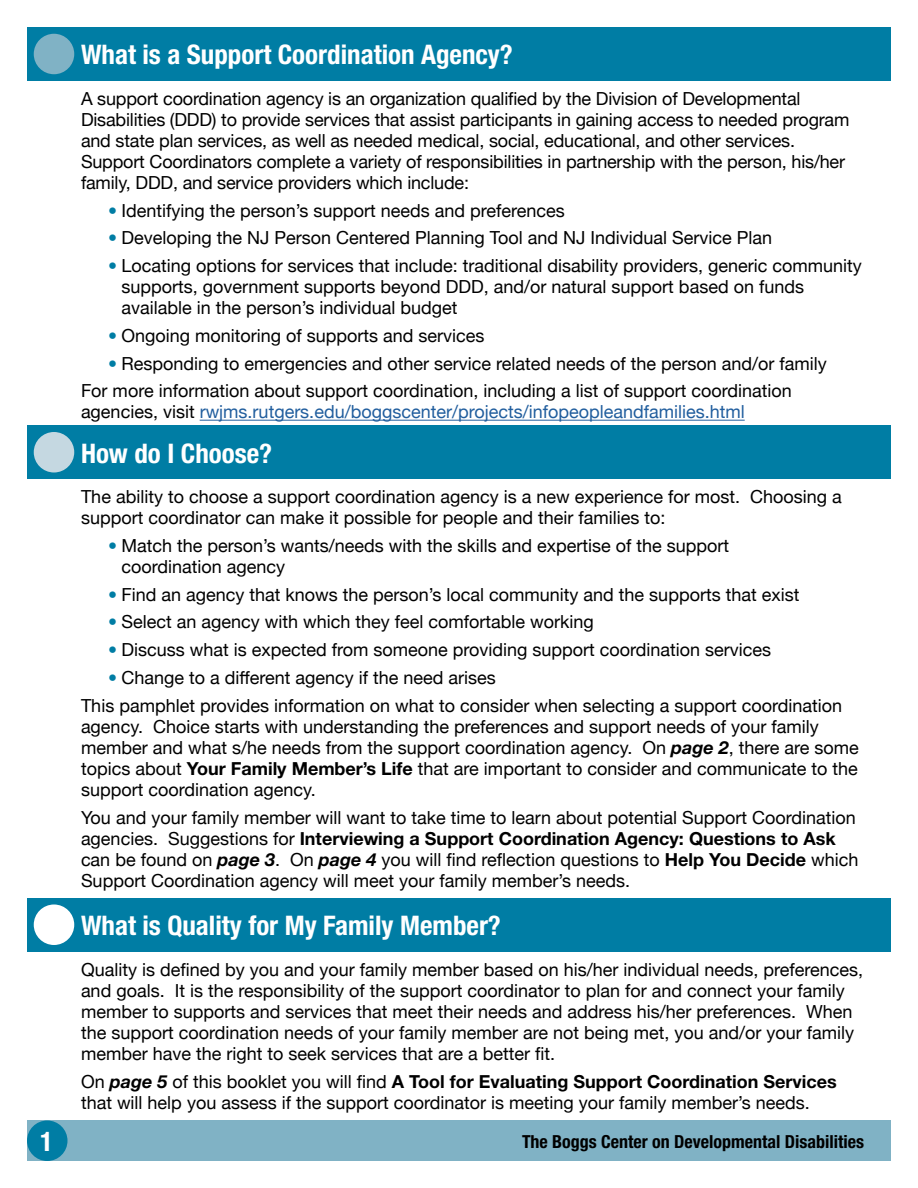
<style>
.page{position:relative;width:918px;height:1188px;background:#fff}
.page>*{position:absolute;margin:0;border:0;box-sizing:border-box;transform-origin:0 0}
.t1{font:700 condensed 27px "Helvetica Neue";color:#fff}
.t2{font:18px/21px "Helvetica Neue";color:#000}
.t3{font:18px "Helvetica Neue";color:#215e9e}
.t4{font:700 condensed 18px "Helvetica Neue";color:#000}
.s1{color:#007da4}
.s2{color:#000}
.s3{font-weight:700;font-style:italic}
.s4{font-weight:700}
</style>
<div class="page">
<div style="left:27px;top:1120px;width:864px;height:41px;background:#80b2c5"></div>
<div style="left:27px;top:1120px;width:41px;height:41px;background:#007da4;border-radius:50%"></div>
<div style="left:27px;top:27px;width:864px;height:54px;background:#007da4"></div>
<div style="left:34px;top:34px;width:40px;height:40px;background:#80b2c5;border-radius:50%"></div>
<div style="left:27px;top:425px;width:864px;height:54px;background:#007da4"></div>
<div style="left:34px;top:432px;width:40px;height:40px;background:#c5d8e1;border-radius:50%"></div>
<div style="left:27px;top:898px;width:864px;height:54px;background:#007da4"></div>
<div style="left:34px;top:904px;width:40px;height:41px;background:#fff;border-radius:50%"></div>
<hr style="left:200px;top:420px;width:545px;height:1px;background:#215e9e">
<h1 class="t1" style="left:81px;top:39px;width:433px">What is a Support Coordination Agency?</h1>
<p class="t2" style="left:81px;top:87px;width:770px">A support coordination agency is an organization qualified by the Division of Developmental Disabilities (DDD) to provide services that assist participants in gaining access to needed program and state plan services, as well as needed medical, social, educational, and other services.<br>Support Coordinators complete a variety of responsibilities in partnership with the person, his/her family, DDD, and service providers which include:</p>
<p class="t2" style="left:108px;top:198px;width:458px"><span class="s1">•</span> Identifying the person’s support needs and preferences</p>
<p class="t2" style="left:108px;top:226px;width:666px"><span class="s1">•</span> Developing the NJ Person Centered Planning Tool and NJ Individual Service Plan</p>
<p class="t2" style="left:122px;top:254px;width:742px;text-indent:-14px"><span class="s1">•</span> Locating options for services that include: traditional disability providers, generic community supports, government supports beyond DDD, and/or natural support based on funds available in the person’s individual budget</p>
<p class="t2" style="left:108px;top:324px;width:378px"><span class="s1">•</span> Ongoing monitoring of supports and services</p>
<p class="t2" style="left:81px;top:348px;width:747px;line-height:27.8px;text-indent:27px"><span class="s1">•</span> Responding to emergencies and other service related needs of the person and/or family<br>For more information about support coordination, including a list of support coordination</p>
<p class="t3" style="left:81px;top:397px;width:665px"><span class="s2">agencies, visit</span> rwjms.rutgers.edu/boggscenter/projects/infopeopleandfamilies.html</p>
<h1 class="t1" style="left:81px;top:437px;width:193px">How do I Choose?</h1>
<p class="t2" style="left:81px;top:485px;width:762px">The ability to choose a support coordination agency is a new experience for most. Choosing a support coordinator can make it possible for people and their families to:</p>
<p class="t2" style="left:122px;top:534px;width:609px;text-indent:-14px"><span class="s1">•</span> Match the person’s wants/needs with the skills and expertise of the support coordination agency</p>
<p class="t2" style="left:108px;top:583px;width:693px"><span class="s1">•</span> Find an agency that knows the person’s local community and the supports that exist</p>
<p class="t2" style="left:108px;top:610px;width:487px"><span class="s1">•</span> Select an agency with which they feel comfortable working</p>
<p class="t2" style="left:108px;top:638px;width:665px"><span class="s1">•</span> Discuss what is expected from someone providing support coordination services</p>
<p class="t2" style="left:81px;top:662px;width:763px;line-height:27.8px;text-indent:27px"><span class="s1">•</span> Change to a different agency if the need arises<br>This pamphlet provides information on what to consider when selecting a support coordination</p>
<p class="t2" style="left:81px;top:715px;width:779px">agency. Choice starts with understanding the preferences and support needs of your family member and what s/he needs from the support coordination agency. On <span class="s3">page 2</span>, there are some topics about <span class="s4">Your Family Member’s Life</span> that are important to consider and communicate to the support coordination agency.</p>
<p class="t2" style="left:81px;top:805px;width:779px">You and your family member will want to take time to learn about potential Support Coordination agencies. Suggestions for <span class="s4">Interviewing a Support Coordination Agency: Questions to Ask </span>can be found on <span class="s3">page 3</span>. On <span class="s3">page 4</span> you will find reflection questions to <span class="s4">Help You Decide</span> which Support Coordination agency will meet your family member’s needs.</p>
<h1 class="t1" style="left:81px;top:909px;width:421px">What is Quality for My Family Member?</h1>
<p class="t2" style="left:81px;top:958px;width:784px">Quality is defined by you and your family member based on his/her individual needs, preferences, and goals. It is the responsibility of the support coordinator to plan for and connect your family member to supports and services that meet their needs and address his/her preferences. When the support coordination needs of your family member are not being met, you and/or your family member have the right to seek services that are a better fit.</p>
<p class="t2" style="left:81px;top:1069px;width:757px">On <span class="s3">page 5</span> of this booklet you will find <span class="s4">A Tool for Evaluating Support Coordination Services </span>that will help you assess if the support coordinator is meeting your family member’s needs.</p>
<h1 class="t1" style="left:40px;top:1125px;width:14px">1</h1>
<p class="t4" style="left:522px;top:1130px;width:343px">The Boggs Center on Developmental Disabilities</p>
</div>
